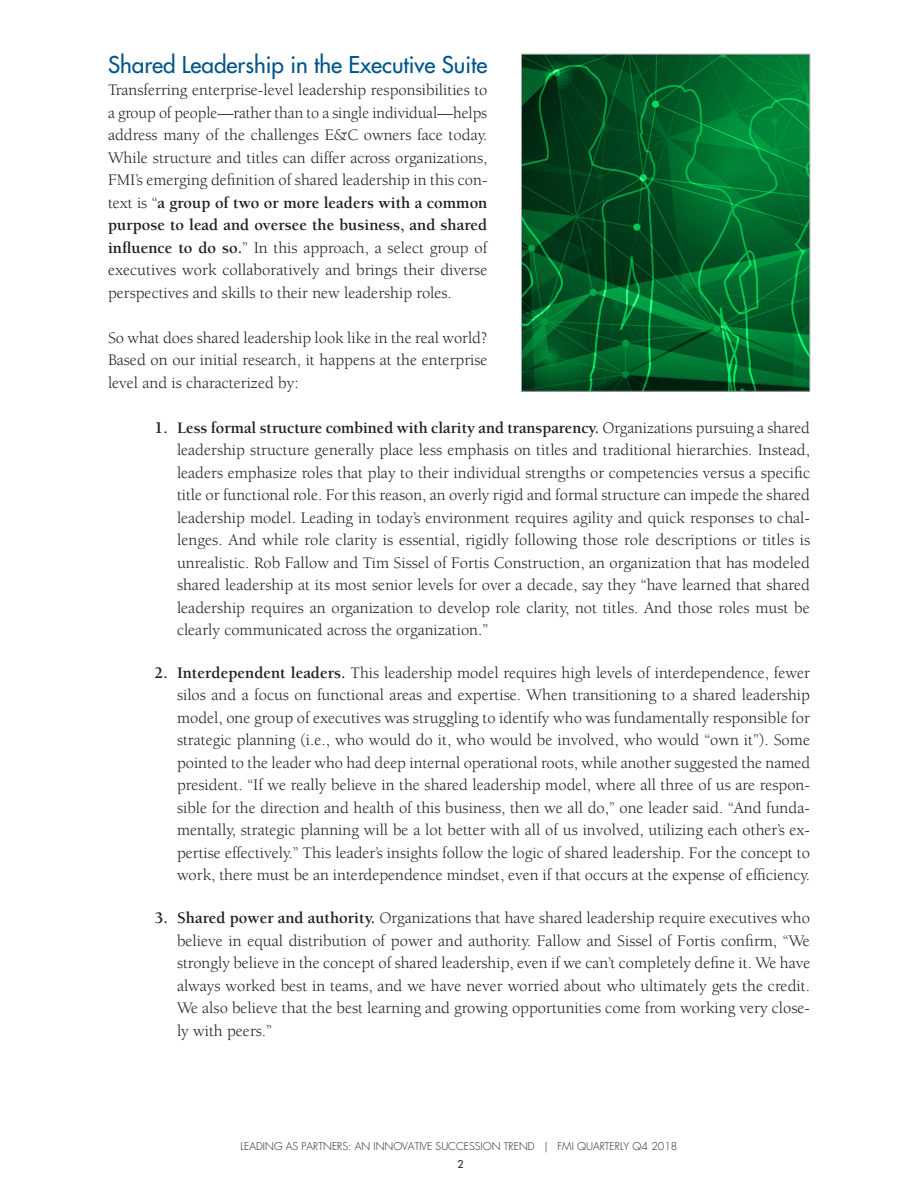
<style>
.page{position:relative;width:918px;height:1188px;background:#fff}
.page>*{position:absolute;margin:0;border:0;box-sizing:border-box;transform-origin:0 0}
.SUBTITLES_Level1{font:500 22.5px "Futura Std";color:#01558a}
.MAINBODY{font:16.5px/22.5px "Berkeley Std";color:#231f20;text-align:justify}
.t1{font:300 10.5px "Futura LT";color:#231f20}
.t2{font:500 10.5px "Futura Std";color:#231f20}
.s1{font-weight:700}
</style>
<div class="page">
<img style="left:523px;top:56px;width:285px;height:334px">
<div style="left:521px;top:54px;width:289px;height:338px;border:1px solid #a8a9ad"></div>
<p class="SUBTITLES_Level1" style="left:108px;top:50px;width:381px">Shared Leadership in the Executive Suite</p>
<p class="MAINBODY" style="left:108px;top:79px;width:381px">Transferring enterprise-level leadership responsibilities to a group of people—rather than to a single individual—helps address many of the challenges E&amp;C owners face today.<br>While structure and titles can differ across organizations, FMI’s emerging definition of shared leadership in this con&shy;text is “<span class="s1">a group of two or more leaders with a common purpose to lead and oversee the business, and shared influence to do so.</span>” In this approach, a select group of executives work collaboratively and brings their diverse perspectives and skills to their new leadership roles.</p>
<p class="MAINBODY" style="left:108px;top:326px;width:381px">So what does shared leadership look like in the real world?<br>Based on our initial research, it happens at the enterprise level and is characterized by:</p>
<p class="MAINBODY" style="left:177px;top:416px;width:635px;text-indent:-22px"><span class="s1">1. Less formal structure combined with clarity and transparency.</span> Organizations pursuing a shared leadership structure generally place less emphasis on titles and traditional hierarchies. Instead, leaders emphasize roles that play to their individual strengths or competencies versus a specific title or functional role. For this reason, an overly rigid and formal structure can impede the shared leadership model. Leading in today’s environment requires agility and quick responses to chal&shy;lenges. And while role clarity is essential, rigidly following those role descriptions or titles is unrealistic. Rob Fallow and Tim Sissel of Fortis Construction, an organization that has modeled shared leadership at its most senior levels for over a decade, say they “have learned that shared leadership requires an organization to develop role clarity, not titles. And those roles must be clearly communicated across the organization.”</p>
<p class="MAINBODY" style="left:177px;top:662px;width:635px;text-indent:-22px"><span class="s1">2. Interdependent leaders.</span> This leadership model requires high levels of interdependence, fewer silos and a focus on functional areas and expertise. When transitioning to a shared leadership model, one group of executives was struggling to identify who was fundamentally responsible for strategic planning (i.e., who would do it, who would be involved, who would “own it”). Some pointed to the leader who had deep internal operational roots, while another suggested the named president. “If we really believe in the shared leadership model, where all three of us are respon&shy;sible for the direction and health of this business, then we all do,” one leader said. “And funda&shy;mentally, strategic planning will be a lot better with all of us involved, utilizing each other’s ex&shy;pertise effectively.” This leader’s insights follow the logic of shared leadership. For the concept to work, there must be an interdependence mindset, even if that occurs at the expense of efficiency.</p>
<p class="MAINBODY" style="left:177px;top:907px;width:635px;text-indent:-22px"><span class="s1">3. Shared power and authority.</span> Organizations that have shared leadership require executives who believe in equal distribution of power and authority. Fallow and Sissel of Fortis confirm, “We strongly believe in the concept of shared leadership, even if we can’t completely define it. We have always worked best in teams, and we have never worried about who ultimately gets the credit.<br>We also believe that the best learning and growing opportunities come from working very close&shy;ly with peers.”</p>
<p class="t1" style="left:241px;top:1140px;width:438px">LEADING AS PARTNERS: AN INNOVATIVE SUCCESSION TREND | FMI QUARTERLY Q4 2018</p>
<p class="t2" style="left:457px;top:1158px;width:8px">2</p>
</div>
